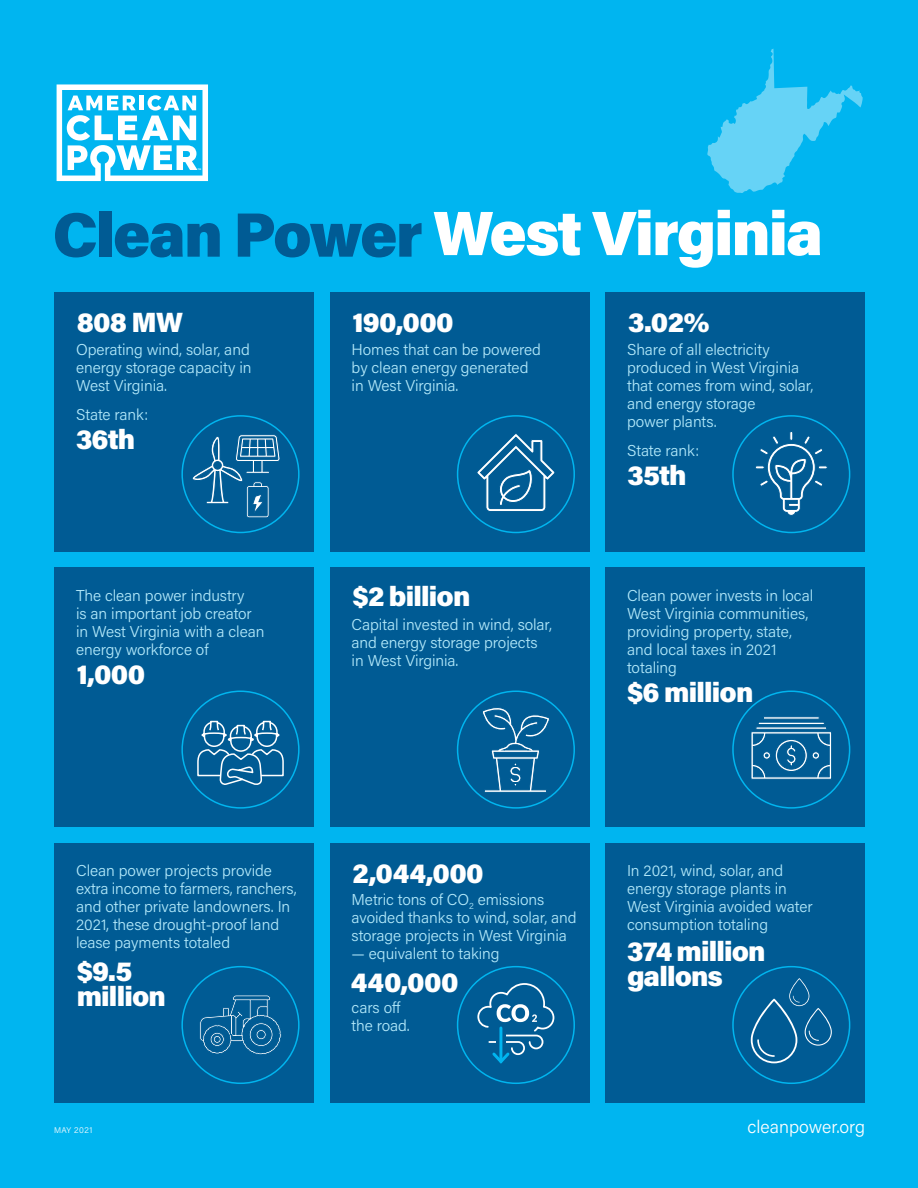
<style>
.page{position:relative;width:918px;height:1188px;background:#00b5f0}
.page>*{position:absolute;margin:0;border:0;box-sizing:border-box;transform-origin:0 0}
.t1{font:900 62.55px "Acumin Pro";letter-spacing:-.03em;color:#fff}
.t2{font:900 27.9px/25.5px "Acumin Pro";letter-spacing:-.03em;color:#fff}
.t3{font:300 18px "Acumin Pro";color:#fff}
.t4{font:300 15.75px/18px "Acumin Pro";letter-spacing:-.005em;color:#b3e9fa}
.t5{font:300 8.25px "Acumin Pro";letter-spacing:.05em;color:#fff}
.t6{font:700 2.4px "Myriad Pro";color:#fff}
.s1{color:#005b94}
</style>
<div class="page">
<svg style="left:57px;top:84px;width:151px;height:97px"></svg>
<div style="left:55px;top:568px;width:259px;height:259px;background:#005b94"></div>
<div style="left:330px;top:568px;width:260px;height:259px;background:#005b94"></div>
<div style="left:605px;top:568px;width:260px;height:259px;background:#005b94"></div>
<div style="left:55px;top:292px;width:259px;height:260px;background:#005b94"></div>
<div style="left:330px;top:292px;width:260px;height:260px;background:#005b94"></div>
<div style="left:605px;top:292px;width:260px;height:260px;background:#005b94"></div>
<div style="left:55px;top:843px;width:259px;height:260px;background:#005b94"></div>
<div style="left:330px;top:843px;width:260px;height:260px;background:#005b94"></div>
<div style="left:605px;top:843px;width:260px;height:260px;background:#005b94"></div>
<div style="left:181px;top:415px;width:119px;height:118px;border:2px solid #00b5ef;border-radius:50%"></div>
<div style="left:457px;top:415px;width:118px;height:118px;border:2px solid #00b5ef;border-radius:50%"></div>
<div style="left:732px;top:415px;width:118px;height:118px;border:2px solid #00b5ef;border-radius:50%"></div>
<div style="left:181px;top:691px;width:119px;height:118px;border:2px solid #00b5ef;border-radius:50%"></div>
<div style="left:457px;top:691px;width:118px;height:118px;border:2px solid #00b5ef;border-radius:50%"></div>
<div style="left:732px;top:691px;width:118px;height:118px;border:2px solid #00b5ef;border-radius:50%"></div>
<div style="left:181px;top:966px;width:119px;height:118px;border:2px solid #00b5ef;border-radius:50%"></div>
<div style="left:457px;top:966px;width:118px;height:118px;border:2px solid #00b5ef;border-radius:50%"></div>
<div style="left:732px;top:966px;width:118px;height:118px;border:2px solid #00b5ef;border-radius:50%"></div>
<svg style="left:751px;top:978px;width:81px;height:85px"></svg>
<svg style="left:482px;top:707px;width:68px;height:86px"></svg>
<svg style="left:755px;top:432px;width:73px;height:84px"></svg>
<svg style="left:197px;top:720px;width:87px;height:65px"></svg>
<svg style="left:476px;top:433px;width:80px;height:85px"></svg>
<svg style="left:751px;top:716px;width:81px;height:64px"></svg>
<svg style="left:200px;top:995px;width:81px;height:60px"></svg>
<svg style="left:477px;top:982px;width:78px;height:82px"></svg>
<svg style="left:192px;top:432px;width:88px;height:86px"></svg>
<svg style="left:707px;top:49px;width:156px;height:144px"></svg>
<p class="t6" style="left:198px;top:168px;width:5px">TM</p>
<h1 class="t1" style="left:52px;top:189px;width:772px"><span class="s1">Clean Power</span> West Virginia</h1>
<h2 class="t2" style="left:77px;top:308px;width:108px">808 MW</h2>
<h2 class="t2" style="left:352px;top:308px;width:103px">190,000</h2>
<h2 class="t2" style="left:628px;top:308px;width:83px">3.02%</h2>
<p class="t4" style="left:76px;top:339px;width:177px;text-align:justify">Operating wind, solar, and energy storage capacity in West Virginia.</p>
<p class="t4" style="left:76px;top:405px;width:74px">State rank:</p>
<h2 class="t2" style="left:76px;top:425px;width:61px">36th</h2>
<p class="t4" style="left:76px;top:586px;width:190px">The clean power industry<br>is an important job creator in West Virginia with a clean energy workforce of</p>
<h2 class="t2" style="left:77px;top:660px;width:70px">1,000</h2>
<p class="t4" style="left:352px;top:339px;width:191px">Homes that can be powered by clean energy generated in West Virginia.</p>
<p class="t4" style="left:627px;top:339px;width:188px">Share of all electricity produced in West Virginia that comes from wind, solar, and energy storage<br>power plants.</p>
<p class="t4" style="left:627px;top:441px;width:74px">State rank:</p>
<h2 class="t2" style="left:352px;top:582px;width:120px">$2 billion</h2>
<p class="t4" style="left:352px;top:615px;width:202px">Capital invested in wind, solar, and energy storage projects in West Virginia.</p>
<h2 class="t2" style="left:627px;top:461px;width:61px">35th</h2>
<p class="t4" style="left:627px;top:586px;width:188px">Clean power invests in local<br>West Virginia communities, providing property, state, and local taxes in 2021 totaling</p>
<h2 class="t2" style="left:627px;top:678px;width:128px">$6 million</h2>
<p class="t4" style="left:76px;top:861px;width:222px">Clean power projects provide extra income to farmers, ranchers, and other private landowners. In<br>2021, these drought-proof land lease payments totaled</p>
<h2 class="t2" style="left:77px;top:957px;width:91px">$9.5 million</h2>
<h2 class="t2" style="left:352px;top:859px;width:133px">2,044,000</h2>
<p class="t4" style="left:352px;top:890px;width:227px">Metric tons of CO<sub>2</sub> emissions avoided thanks to wind, solar, and storage projects in West Virginia</p>
<p class="t4" style="left:352px;top:944px;width:150px">— equivalent to taking</p>
<p class="t4" style="left:352px;top:998px;width:60px">cars off the road.</p>
<h2 class="t2" style="left:351px;top:968px;width:109px">440,000</h2>
<p class="t4" style="left:627px;top:861px;width:187px">In 2021, wind, solar, and energy storage plants in<br>West Virginia avoided water consumption totaling</p>
<h2 class="t2" style="left:627px;top:937px;width:140px">374 million gallons</h2>
<p class="t5" style="left:54px;top:1125px;width:40px">MAY 2021</p>
<p class="t3" style="left:748px;top:1115px;width:119px">cleanpower.org</p>
</div>
